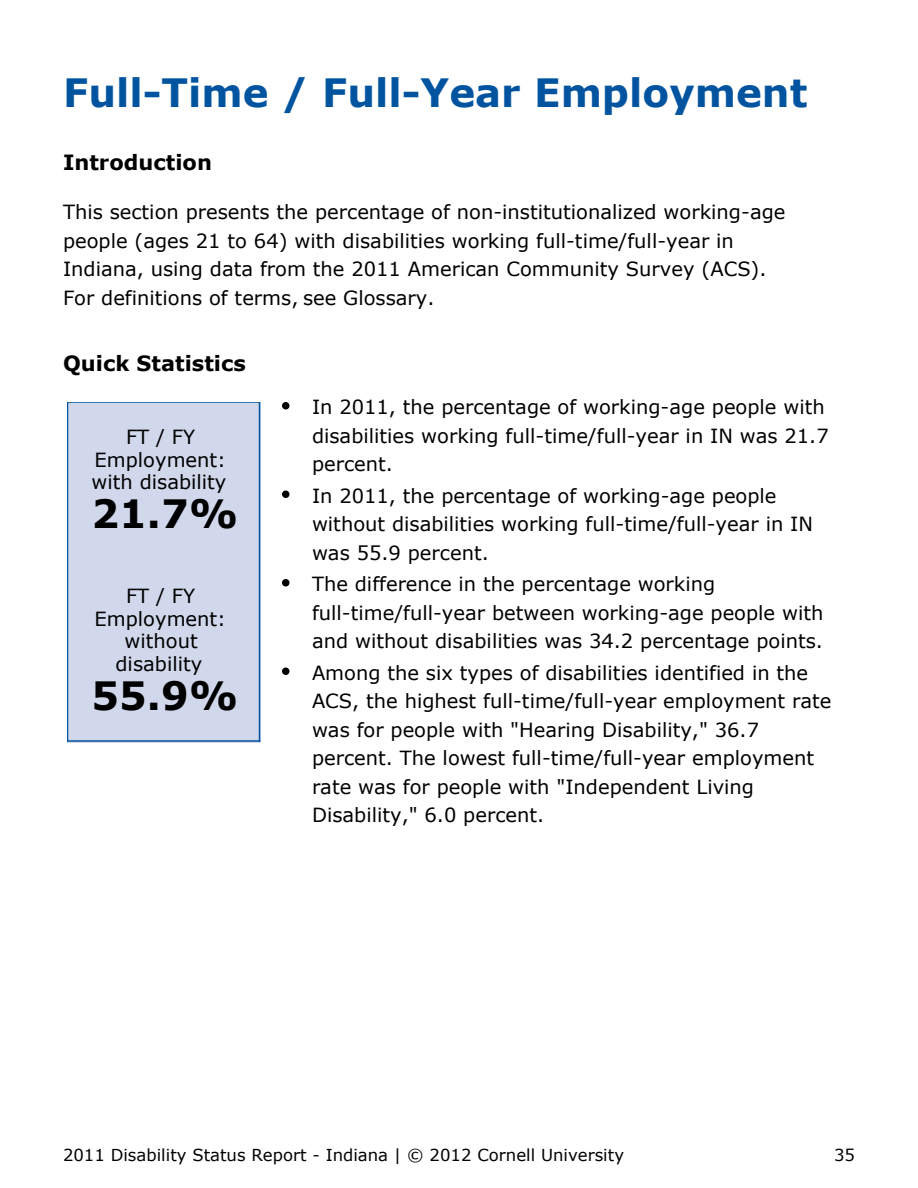
<style>
.page{position:relative;width:918px;height:1188px;background:#fff}
.page>*{position:absolute;margin:0;border:0;box-sizing:border-box;transform-origin:0 0}
.t1{font:700 39px "Verdana";color:#00549f}
.t2{font:700 39px "Verdana";color:#000}
.t3{font:700 21px "Verdana";color:#000}
.t4{font:19.5px/28.5px "Verdana";color:#000}
.t5{font:16.5px "Verdana";color:#000}
</style>
<div class="page">
<div style="left:68px;top:402px;width:193px;height:340px;background:#d2d8ec"></div>
<hr style="left:68px;top:402px;width:192px;height:1px;background:#00549f">
<hr style="left:68px;top:740px;width:192px;height:2px;background:#00549f">
<hr style="left:68px;top:402px;width:1px;height:339px;background:#00549f">
<hr style="left:259px;top:402px;width:1px;height:339px;background:#00549f">
<div style="left:282px;top:402px;width:8px;height:8px;background:#000;border-radius:50%"></div>
<div style="left:282px;top:490px;width:8px;height:8px;background:#000;border-radius:50%"></div>
<div style="left:282px;top:579px;width:8px;height:7px;background:#000;border-radius:50%"></div>
<div style="left:282px;top:668px;width:8px;height:7px;background:#000;border-radius:50%"></div>
<h1 class="t1" style="left:63px;top:77px;width:746px">Full-Time / Full-Year Employment</h1>
<p class="t3" style="left:63px;top:153px;width:150px">Introduction</p>
<p class="t4" style="left:63px;top:199px;width:724px">This section presents the percentage of non-institutionalized working-age people (ages 21 to 64) with disabilities working full-time/full-year in Indiana, using data from the 2011 American Community Survey (ACS).<br>For definitions of terms, see Glossary.</p>
<p class="t3" style="left:63px;top:354px;width:184px">Quick Statistics</p>
<p class="t4" style="left:92px;top:427px;width:136px;line-height:22.5px;text-align:center">FT / FY<br>Employment: with disability</p>
<h1 class="t2" style="left:92px;top:498px;width:148px">21.7%</h1>
<p class="t4" style="left:94px;top:586px;width:133px;line-height:22.5px;text-align:center">FT / FY<br>Employment: without disability</p>
<h1 class="t2" style="left:92px;top:680px;width:148px">55.9%</h1>
<p class="t4" style="left:312px;top:394px;width:518px">In 2011, the percentage of working-age people with disabilities working full-time/full-year in IN was 21.7 percent.</p>
<p class="t4" style="left:312px;top:483px;width:503px">In 2011, the percentage of working-age people without disabilities working full-time/full-year in IN was 55.9 percent.</p>
<p class="t4" style="left:312px;top:571px;width:513px">The difference in the percentage working full-time/full-year between working-age people with and without disabilities was 34.2 percentage points.</p>
<p class="t4" style="left:312px;top:660px;width:521px">Among the six types of disabilities identified in the ACS, the highest full-time/full-year employment rate was for people with "Hearing Disability," 36.7 percent. The lowest full-time/full-year employment rate was for people with "Independent Living Disability," 6.0 percent.</p>
<p class="t5" style="left:63px;top:1148px;width:563px">2011 Disability Status Report - Indiana | © 2012 Cornell University</p>
<p class="t5" style="left:834px;top:1148px;width:22px">35</p>
</div>
